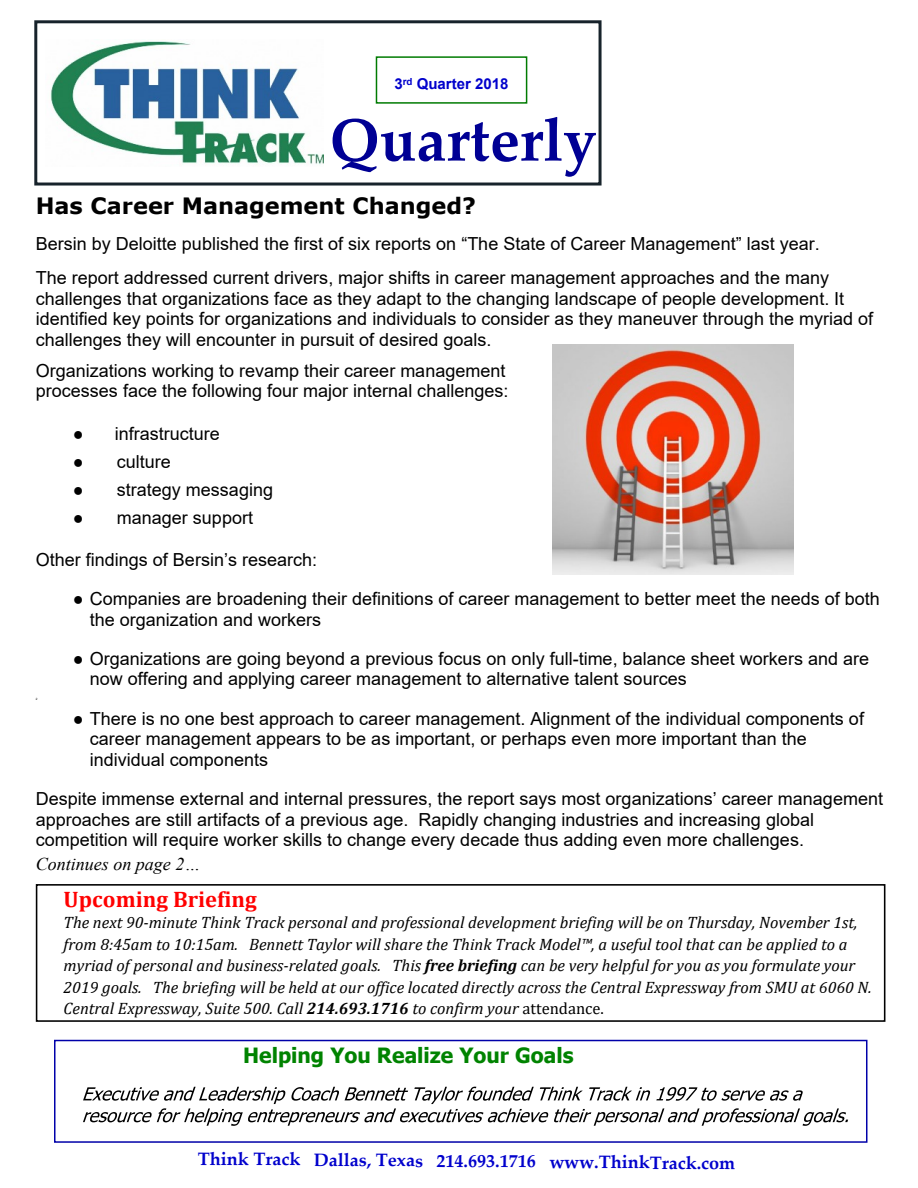
<style>
.page{position:relative;width:918px;height:1188px;background:#fff}
.page>*{position:absolute;margin:0;border:0;box-sizing:border-box;transform-origin:0 0}
.t1{font:700 60px "Palatino Linotype";color:#000094}
.t2{font:700 22.5px "Verdana";color:#000}
.t3{font:700 22.5px "Cambria";color:#f00}
.t4{font:700 21px "Tahoma";color:#008300}
.t5{font:18px/20.7px "Arial";color:#000}
.t6{font:700 18px "Palatino Linotype";color:#00c}
.t7{font:italic 18px "Times New Roman";color:#000}
.t8{font:italic 16.5px/21.6px "Cambria";color:#000}
.t9{font:700 15px "Arial";color:#00c}
.t10{font:3px "Arial";color:#000}
.s1{font-family:"Times New Roman"}
.s2{font-weight:700}
.s3{font-style:normal}
</style>
<div class="page">
<div style="left:34px;top:20px;width:568px;height:166px;border:3px solid #17232b"></div>
<img style="left:50px;top:41px;width:273px;height:124px">
<div style="left:376px;top:56px;width:151px;height:48px;border:2px solid #007b02"></div>
<div style="left:54px;top:1040px;width:813px;height:103px;border:2px solid #0000a9"></div>
<svg style="left:83px;top:1087px;width:765px;height:39px"></svg>
<div style="left:36px;top:884px;width:849px;height:138px;border:2px solid #000"></div>
<img style="left:553px;top:344px;width:240px;height:231px">
<p class="t9" style="left:394px;top:78px;width:116px">3<sup>rd</sup> Quarter 2018</p>
<h1 class="t1" style="left:330px;top:117px;width:268px">Quarterly</h1>
<p class="t2" style="left:36px;top:197px;width:442px">Has Career Management Changed?</p>
<p class="t5" style="left:36px;top:228px;width:795px;line-height:34.3px">Bersin by Deloitte published the first of six reports on “The State of Career Management” last year.<br>The report addressed current drivers, major shifts in career management approaches and the many</p>
<p class="t5" style="left:36px;top:290px;width:839px">challenges that organizations face as they adapt to the changing landscape of people development. It identified key points for organizations and individuals to consider as they maneuver through the myriad of challenges they will encounter in pursuit of desired goals.</p>
<p class="t5" style="left:36px;top:362px;width:474px">Organizations working to revamp their career management processes face the following four major internal challenges:</p>
<p class="t5" style="left:73px;top:425px;width:148px"><span class="s1">●</span> infrastructure</p>
<p class="t5" style="left:73px;top:453px;width:99px"><span class="s1">●</span> culture</p>
<p class="t5" style="left:73px;top:481px;width:202px"><span class="s1">●</span> strategy messaging</p>
<p class="t5" style="left:73px;top:509px;width:182px"><span class="s1">●</span> manager support</p>
<p class="t5" style="left:36px;top:551px;width:283px">Other findings of Bersin’s research:</p>
<p class="t5" style="left:90px;top:590px;width:792px;text-indent:-17px"><span class="s1">●</span> Companies are broadening their definitions of career management to better meet the needs of both the organization and workers</p>
<p class="t5" style="left:90px;top:650px;width:781px;text-indent:-17px"><span class="s1">●</span> Organizations are going beyond a previous focus on only full-time, balance sheet workers and are now offering and applying career management to alternative talent sources</p>
<p class="t10" style="left:36px;top:698px;width:3px">2</p>
<p class="t5" style="left:90px;top:710px;width:776px;text-indent:-17px"><span class="s1">●</span> There is no one best approach to career management. Alignment of the individual components of career management appears to be as important, or perhaps even more important than the individual components</p>
<p class="t5" style="left:36px;top:790px;width:849px">Despite immense external and internal pressures, the report says most organizations’ career management approaches are still artifacts of a previous age. Rapidly changing industries and increasing global competition will require worker skills to change every decade thus adding even more challenges.</p>
<p class="t7" style="left:36px;top:858px;width:166px">Continues on page 2…</p>
<p class="t3" style="left:64px;top:890px;width:195px">Upcoming Briefing</p>
<p class="t8" style="left:64px;top:913px;width:810px">The next 90-minute Think Track personal and professional development briefing will be on Thursday, November 1st, from 8:45am to 10:15am. Bennett Taylor will share the Think Track Model™, a useful tool that can be applied to a myriad of personal and business-related goals. This <span class="s2">free briefing</span> can be very helpful for you as you formulate your 2019 goals. The briefing will be held at our office located directly across the Central Expressway from SMU at 6060 N.<br>Central Expressway, Suite 500. Call <span class="s2">214.693.1716</span> to confirm your <span class="s3">attendance.</span></p>
<p class="t4" style="left:243px;top:1047px;width:332px">Helping You Realize Your Goals</p>
<p class="t6" style="left:198px;top:1149px;width:539px;rotate:1deg">Think Track Dallas, Texas 214.693.1716 www.ThinkTrack.com</p>
</div>
